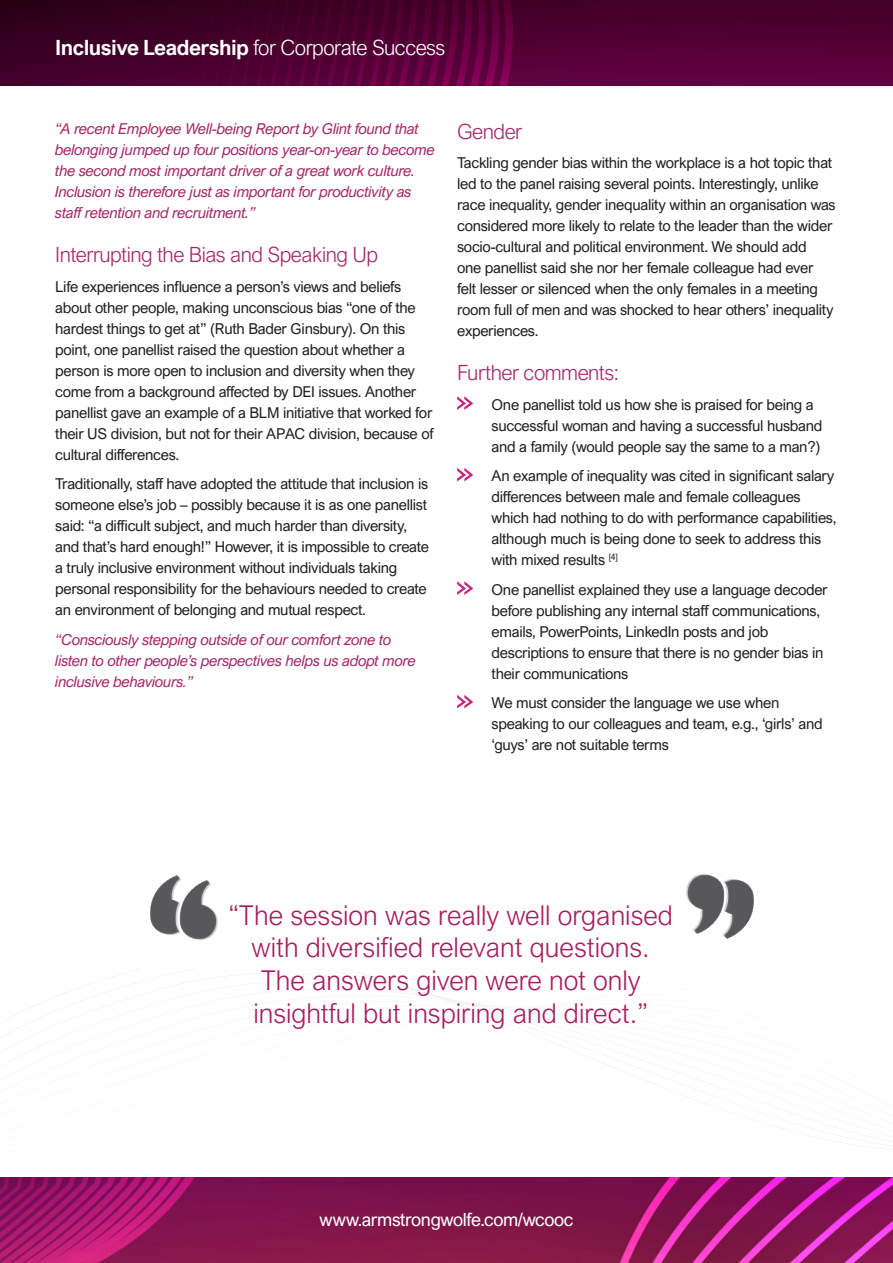
<style>
.page{position:relative;width:893px;height:1263px;background:#fff}
.page>*{position:absolute;margin:0;border:0;box-sizing:border-box;transform-origin:0 0}
.t1{font:300 27.3px/32.7px "Arial Nova";color:#a61f5e;text-align:center}
.t2{font:300 21px "Arial Nova";letter-spacing:-.025em;color:#a52869}
.t3{font:700 21px "Arial Nova";letter-spacing:-.025em;color:#fff}
.t4{font:18.15px "Arial Nova";letter-spacing:-.02em;color:#fff}
.t5{font:15px/21px "Arial Nova";letter-spacing:-.02em;color:#231f20}
.t6{font:italic 15px/21px "Arial Nova";letter-spacing:-.02em;color:#a52869}
.s1{font-weight:300}
</style>
<div class="page">
<img style="left:0;top:1178px;width:893px;height:85px">
<svg style="left:457px;top:396px;width:16px;height:14px"></svg>
<svg style="left:457px;top:468px;width:16px;height:13px"></svg>
<svg style="left:457px;top:581px;width:16px;height:14px"></svg>
<svg style="left:457px;top:695px;width:16px;height:13px"></svg>
<img style="left:150px;top:875px;width:67px;height:65px">
<img style="left:686px;top:874px;width:68px;height:65px">
<img style="left:0;top:0;width:893px;height:85px">
<h2 class="t3" style="left:55px;top:39px;width:392px">Inclusive Leadership <span class="s1">for Corporate Success</span></h2>
<p class="t6" style="left:55px;top:118px;width:381px">“A recent Employee Well-being Report by Glint found that belonging jumped up four positions year-on-year to become the second most important driver of a great work culture.<br>Inclusion is therefore just as important for productivity as staff retention and recruitment.”</p>
<h2 class="t2" style="left:55px;top:246px;width:324px">Interrupting the Bias and Speaking Up</h2>
<p class="t5" style="left:55px;top:277px;width:380px">Life experiences influence a person’s views and beliefs about other people, making unconscious bias “one of the hardest things to get at” (Ruth Bader Ginsbury). On this point, one panellist raised the question about whether a person is more open to inclusion and diversity when they come from a background affected by DEI issues. Another panellist gave an example of a BLM initiative that worked for their US division, but not for their APAC division, because of cultural differences.</p>
<p class="t5" style="left:55px;top:474px;width:375px">Traditionally, staff have adopted the attitude that inclusion is someone else’s job – possibly because it is as one panellist said: “a difficult subject, and much harder than diversity, and that’s hard enough!” However, it is impossible to create a truly inclusive environment without individuals taking personal responsibility for the behaviours needed to create an environment of belonging and mutual respect.</p>
<p class="t6" style="left:55px;top:629px;width:362px">“Consciously stepping outside of our comfort zone to listen to other people’s perspectives helps us adopt more inclusive behaviours.”</p>
<h2 class="t2" style="left:457px;top:123px;width:67px">Gender</h2>
<p class="t5" style="left:457px;top:153px;width:380px">Tackling gender bias within the workplace is a hot topic that led to the panel raising several points. Interestingly, unlike race inequality, gender inequality within an organisation was considered more likely to relate to the leader than the wider socio-cultural and political environment. We should add<br>one panellist said she nor her female colleague had ever felt lesser or silenced when the only females in a meeting room full of men and was shocked to hear others’ inequality experiences.</p>
<h2 class="t2" style="left:457px;top:364px;width:164px">Further comments:</h2>
<p class="t5" style="left:492px;top:395px;width:332px">One panellist told us how she is praised for being a successful woman and having a successful husband and a family (would people say the same to a man?)</p>
<p class="t5" style="left:492px;top:465px;width:346px">An example of inequality was cited in significant salary differences between male and female colleagues which had nothing to do with performance capabilities, although much is being done to seek to address this with mixed results <sup>[4]</sup></p>
<p class="t5" style="left:492px;top:580px;width:338px">One panellist explained they use a language decoder before publishing any internal staff communications, emails, PowerPoints, LinkedIn posts and job descriptions to ensure that there is no gender bias in their communications</p>
<p class="t5" style="left:492px;top:693px;width:332px">We must consider the language we use when speaking to our colleagues and team, e.g., ‘girls’ and ‘guys’ are not suitable terms</p>
<h1 class="t1" style="left:228px;top:901px;width:446px">“The session was really well organised with diversified relevant questions.<br>The answers given were not only insightful but inspiring and direct.”</h1>
<p class="t4" style="left:320px;top:1211px;width:255px">www.armstrongwolfe.com/wcooc</p>
</div>
